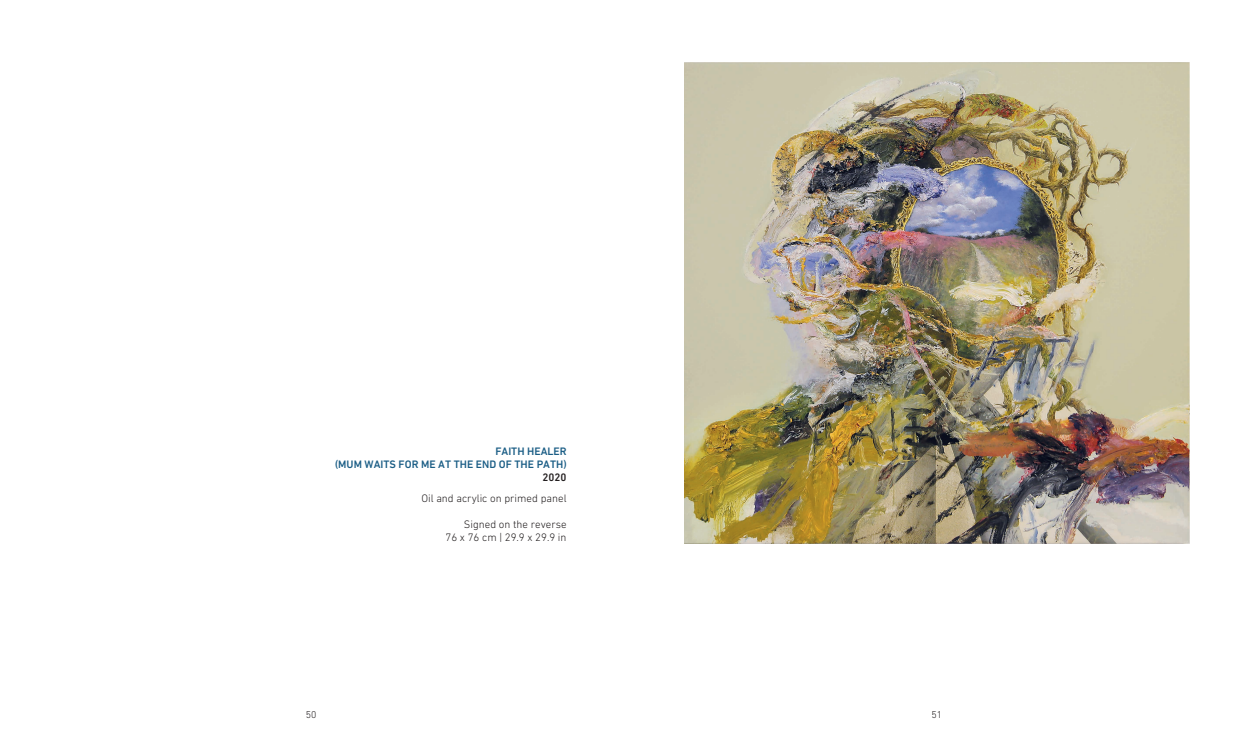
<style>
.page{position:relative;width:1248px;height:738px;background:#fff}
.page>*{position:absolute;margin:0;border:0;box-sizing:border-box;transform-origin:0 0}
.t1{font:300 11px "DIN Next LT Pro";color:#231f20}
.t2{font:500 11px "DIN Next LT Pro";color:#1a5d85}
.t3{font:500 11px "DIN Next LT Pro";color:#231f20}
.t4{font:300 10px "DIN Next LT Pro";color:#231f20}
</style>
<div class="page">
<img style="left:685px;top:62px;width:504px;height:481px">
<p class="t2" style="left:495px;top:444px;width:73px">FAITH HEALER</p>
<p class="t2" style="left:335px;top:457px;width:233px">(MUM WAITS FOR ME AT THE END OF THE PATH)</p>
<p class="t3" style="left:542px;top:470px;width:26px">2020</p>
<p class="t1" style="left:421px;top:491px;width:147px">Oil and acrylic on primed panel</p>
<p class="t1" style="left:464px;top:517px;width:104px">Signed on the reverse</p>
<p class="t1" style="left:445px;top:530px;width:122px">76 x 76 cm | 29.9 x 29.9 in</p>
<p class="t4" style="left:306px;top:708px;width:12px">50</p>
<p class="t4" style="left:931px;top:708px;width:12px">51</p>
</div>
